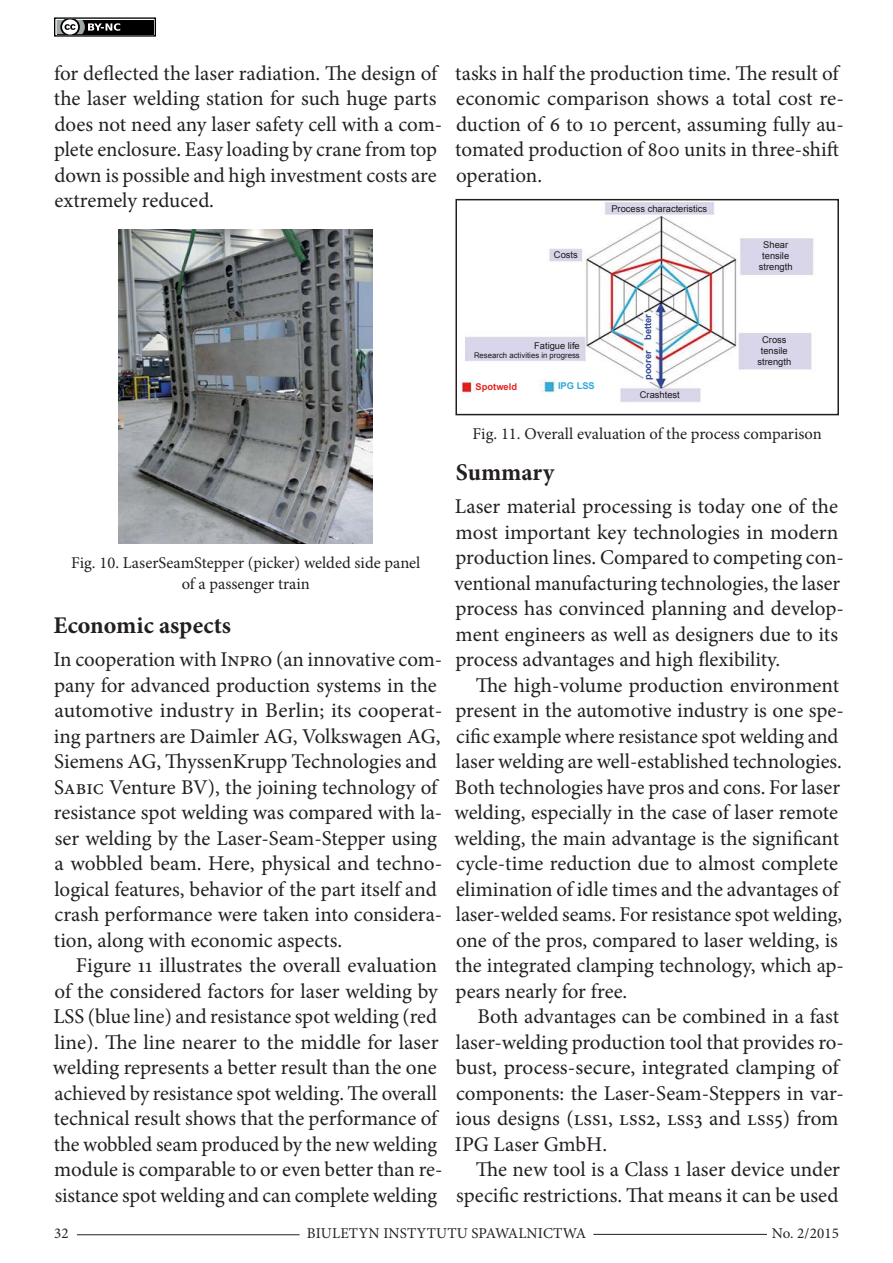
<style>
.page{position:relative;width:893px;height:1263px;background:#fff}
.page>*{position:absolute;margin:0;border:0;box-sizing:border-box;transform-origin:0 0}
.śródtytuł{font:700 24px "Minion Pro";color:#231f20}
.tekst_podstawowy{font:21px/25.5px "Minion Pro";letter-spacing:-.005em;color:#231f20}
.pierwszy_akapit{font:21px/25.5px "Minion Pro";color:#231f20}
.podpis_rysunku{font:16.5px/21px "Minion Pro";color:#231f20;text-align:center}
.t1{font:15px "Minion Pro";letter-spacing:.01em;color:#231f20}
.t2{font:9.3px/11.2px "Arial";color:#1a171b;text-align:center}
.t3{font:700 9.3px "Arial";color:#324995}
.t4{font:700 9.3px "Arial";color:#e32320}
.t5{font:700 9.3px "Arial";color:#2ca9dc}
.t6{font:7.8px "Arial";color:#1a171b}
</style>
<div class="page">
<hr style="left:593px;top:1234px;width:174px;height:1px;background:#231f20">
<hr style="left:77px;top:1234px;width:223px;height:1px;background:#231f20">
<svg style="left:56px;top:19px;width:98px;height:16px"></svg>
<div style="left:54px;top:17px;width:102px;height:20px;border:1px solid #000"></div>
<div style="left:57px;top:20px;width:96px;height:14px;background:#000"></div>
<svg style="left:57px;top:20px;width:63px;height:14px"></svg>
<img style="left:461px;top:202px;width:353px;height:200px">
<div style="left:455px;top:199px;width:384px;height:216px;border:2px solid #231f20"></div>
<img style="left:119px;top:229px;width:254px;height:315px">
<p class="tekst_podstawowy" style="left:54px;top:60px;width:390px">for deflected the laser radiation. The design of the laser welding station for such huge parts does not need any laser safety cell with a com&shy;plete enclosure. Easy loading by crane from top down is possible and high investment costs are extremely reduced.</p>
<p class="tekst_podstawowy" style="left:455px;top:60px;width:390px">tasks in half the production time. The result of economic comparison shows a total cost re&shy;duction of 6 to 10 percent, assuming fully au&shy;tomated production of 800 units in three-shift operation.</p>
<p class="t2" style="left:554px;top:250px;width:25px">Costs</p>
<p class="t2" style="left:611px;top:203px;width:97px">Process characteristics</p>
<p class="t2" style="left:759px;top:239px;width:35px">Shear tensile strength</p>
<h6 class="podpis_rysunku" style="left:71px;top:552px;width:351px">Fig. 10. LaserSeamStepper (picker) welded side panel of a passenger train</h6>
<h3 class="śródtytuł" style="left:53px;top:608px;width:179px">Economic aspects</h3>
<p class="pierwszy_akapit" style="left:53px;top:647px;width:391px">In cooperation with INPRO (an innovative com&shy;pany for advanced production systems in the automotive industry in Berlin; its cooperat&shy;ing partners are Daimler AG, Volkswagen AG, Siemens AG, ThyssenKrupp Technologies and SABIC Venture BV), the joining technology of resistance spot welding was compared with la&shy;ser welding by the Laser-Seam-Stepper using a wobbled beam. Here, physical and techno&shy;logical features, behavior of the part itself and crash performance were taken into considera&shy;tion, along with economic aspects.</p>
<p class="tekst_podstawowy" style="left:53px;top:953px;width:391px;text-indent:23px">Figure 11 illustrates the overall evaluation of the considered factors for laser welding by LSS (blue line) and resistance spot welding (red line). The line nearer to the middle for laser welding represents a better result than the one achieved by resistance spot welding. The overall technical result shows that the performance of the wobbled seam produced by the new welding module is comparable to or even better than re&shy;sistance spot welding and can complete welding</p>
<p class="t2" style="left:534px;top:340px;width:47px">Fatigue life</p>
<p class="t6" style="left:474px;top:350px;width:107px">Research activities in progress</p>
<p class="t3" style="left:642px;top:380px;width:67px;rotate:-90deg">poorer better</p>
<p class="t2" style="left:757px;top:334px;width:35px">Cross tensile strength</p>
<p class="t4" style="left:476px;top:380px;width:43px">Spotweld</p>
<p class="t5" style="left:558px;top:380px;width:38px">IPG LSS</p>
<h6 class="podpis_rysunku" style="left:473px;top:424px;width:351px">Fig. 11. Overall evaluation of the process comparison</h6>
<p class="t2" style="left:640px;top:389px;width:41px">Crashtest</p>
<h3 class="śródtytuł" style="left:456px;top:455px;width:100px">Summary</h3>
<p class="pierwszy_akapit" style="left:454px;top:494px;width:391px">Laser material processing is today one of the most important key technologies in modern production lines. Compared to competing con&shy;ventional manufacturing technologies, the laser process has convinced planning and develop&shy;ment engineers as well as designers due to its process advantages and high flexibility.</p>
<p class="tekst_podstawowy" style="left:454px;top:672px;width:391px;text-indent:21px">The high-volume production environment present in the automotive industry is one spe&shy;cific example where resistance spot welding and laser welding are well-established technologies.<br>Both technologies have pros and cons. For laser welding, especially in the case of laser remote welding, the main advantage is the significant cycle-time reduction due to almost complete elimination of idle times and the advantages of laser-welded seams. For resistance spot welding, one of the pros, compared to laser welding, is the integrated clamping technology, which ap&shy;pears nearly for free.</p>
<p class="tekst_podstawowy" style="left:455px;top:1004px;width:391px;text-indent:23px">Both advantages can be combined in a fast laser-welding production tool that provides ro&shy;bust, process-secure, integrated clamping of components: the Laser-Seam-Steppers in var&shy;ious designs (LSS1, LSS2, LSS3 and LSS5) from IPG Laser GmbH.</p>
<p class="tekst_podstawowy" style="left:456px;top:1157px;width:385px;text-align:right">The new tool is a Class 1 laser device under specific restrictions. That means it can be used</p>
<p class="t1" style="left:54px;top:1223px;width:16px">32</p>
<p class="t1" style="left:307px;top:1223px;width:281px">BIULETYN INSTYTUTU SPAWALNICTWA</p>
<p class="t1" style="left:772px;top:1223px;width:69px">No. 2/2015</p>
</div>
